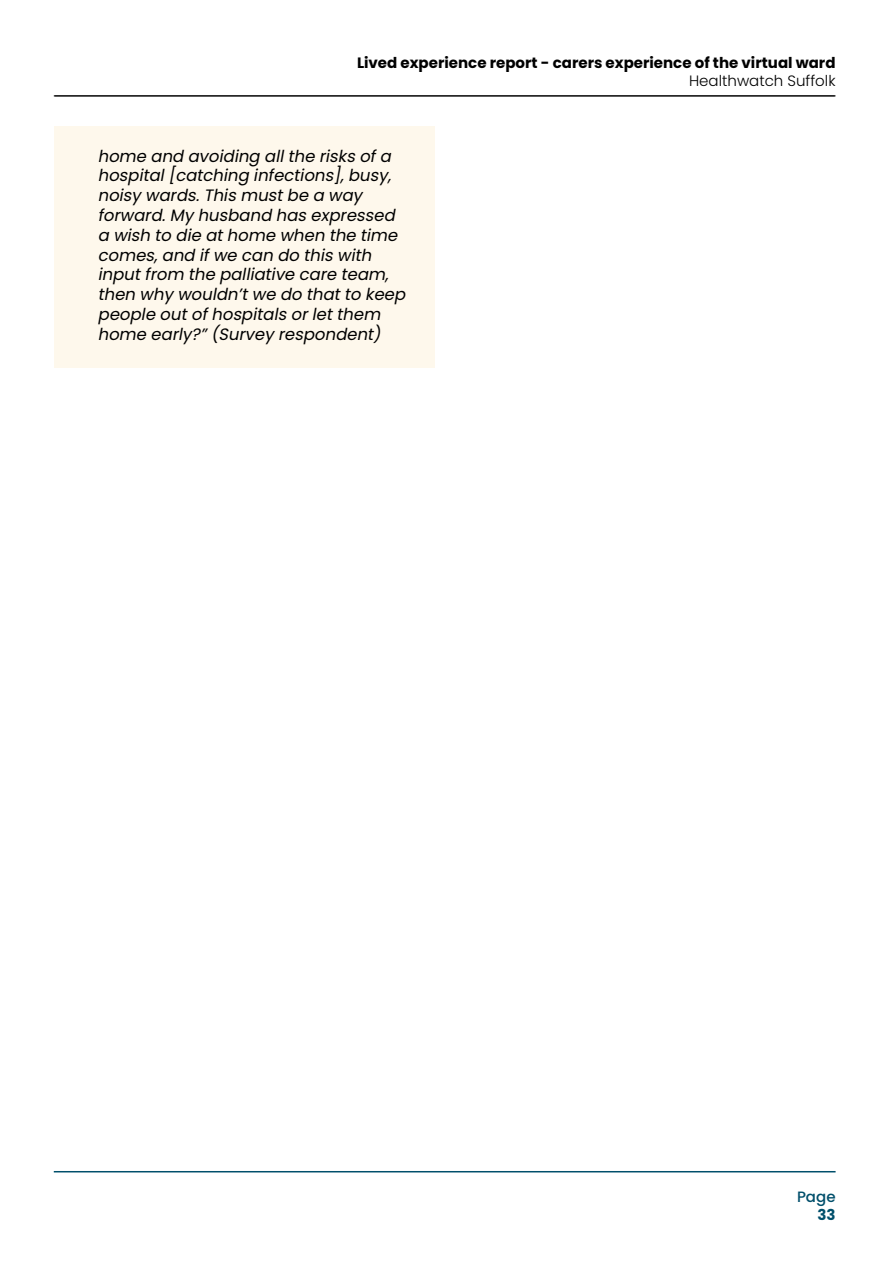
<style>
.page{position:relative;width:893px;height:1263px;background:#fff}
.page>*{position:absolute;margin:0;border:0;box-sizing:border-box;transform-origin:0 0}
.t1{font:italic 16.5px/19.8px "Poppins";color:#000}
.t2{font:700 15px "Poppins";color:#000}
.t3{font:300 15px "Poppins";color:#000}
.t4{font:500 15px "Poppins";color:#004f6b}
.t5{font:700 15px "Poppins";color:#004f6b}
</style>
<div class="page">
<hr style="left:54px;top:1171px;width:782px;height:1px;background:#004f6b">
<hr style="left:55px;top:96px;width:781px;height:1px;background:#000">
<hr style="left:54px;top:96px;width:781px;height:1px;background:#000">
<div style="left:55px;top:126px;width:380px;height:242px;background:#fef8ec"></div>
<p class="t2" style="left:357px;top:54px;width:480px">Lived experience report - carers experience of the virtual ward</p>
<p class="t3" style="left:689px;top:72px;width:148px">Healthwatch Suffolk</p>
<p class="t1" style="left:98px;top:146px;width:314px">home and avoiding allthe risksofa hospital[catching infections],busy, noisy wards.Thismustbe a way forward.My husband hasexpressed a wish to die athome when the time comes,and ifwe can do thiswith inputfrom the palliative care team, then why wouldn’twe do thatto keep people outofhospitalsorletthem home early?”(Survey respondent)</p>
<p class="t4" style="left:797px;top:1188px;width:40px">Page</p>
<p class="t5" style="left:817px;top:1206px;width:20px">33</p>
</div>
